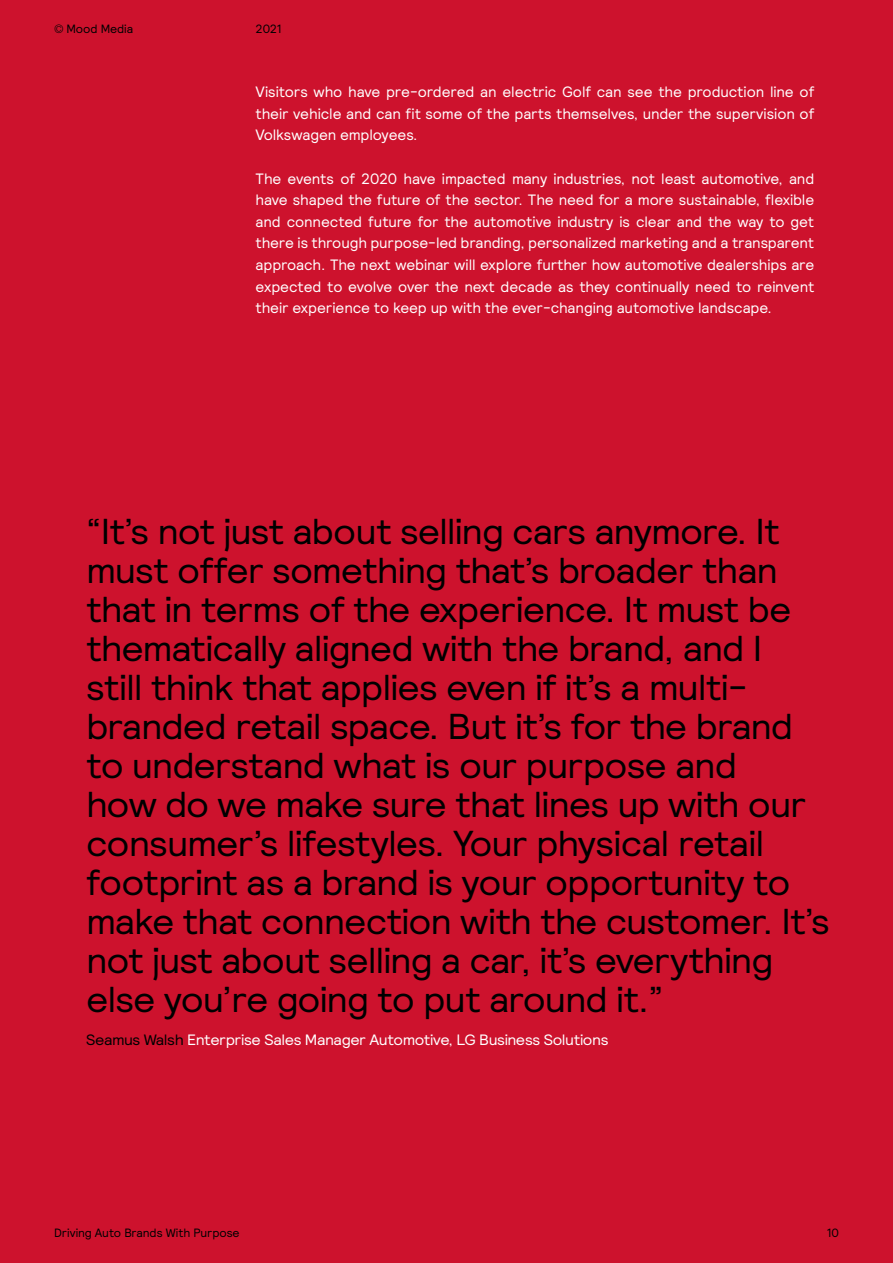
<style>
.page{position:relative;width:893px;height:1263px;background:#cd122d}
.page>*{position:absolute;margin:0;border:0;box-sizing:border-box;transform-origin:0 0}
.t1{font:36px/39px "Relative";letter-spacing:-.03em;color:#000;scale:1.05 1}
.t2{font:15px/21.6px "Relative";letter-spacing:-.015em;color:#fff;text-align:justify}
.t3{font:15px "Relative";letter-spacing:-.015em;color:#fff;scale:1.05 1}
.t4{font:12px "Relative";letter-spacing:-.005em;color:#000}
.s1{color:#000}
</style>
<div class="page">
<p class="t4" style="left:54px;top:21px;width:81px">© Mood Media</p>
<p class="t4" style="left:256px;top:21px;width:27px">2021</p>
<p class="t2" style="left:256px;top:81px;width:560px">Visitors who have pre-ordered an electric Golf can see the production line of their vehicle and can fit some of the parts themselves, under the supervision of Volkswagen employees.</p>
<p class="t2" style="left:256px;top:167px;width:560px">The events of 2020 have impacted many industries, not least automotive, and have shaped the future of the sector. The need for a more sustainable, flexible and connected future for the automotive industry is clear and the way to get there is through purpose-led branding, personalized marketing and a transparent approach. The next webinar will explore further how automotive dealerships are expected to evolve over the next decade as they continually need to reinvent their experience to keep up with the ever-changing automotive landscape.</p>
<p class="t1" style="left:86px;top:510px;width:710px">“It’s not just about selling cars anymore. It must offer something that’s broader than that in terms of the experience. It must be thematically aligned with the brand, and I<br>still think that applies even if it’s a multi&shy;branded retail space. But it’s for the brand to understand what is our purpose and<br>how do we make sure that lines up with our consumer’s lifestyles. Your physical retail footprint as a brand is your opportunity to make that connection with the customer. It’s not just about selling a car, it’s everything else you’re going to put around it.”</p>
<p class="t3" style="left:86px;top:1030px;width:499px"><span class="s1">Seamus Walsh</span> Enterprise Sales Manager Automotive, LG Business Solutions</p>
<p class="t4" style="left:54px;top:1225px;width:187px">Driving Auto Brands With Purpose</p>
<p class="t4" style="left:827px;top:1225px;width:14px">10</p>
</div>
